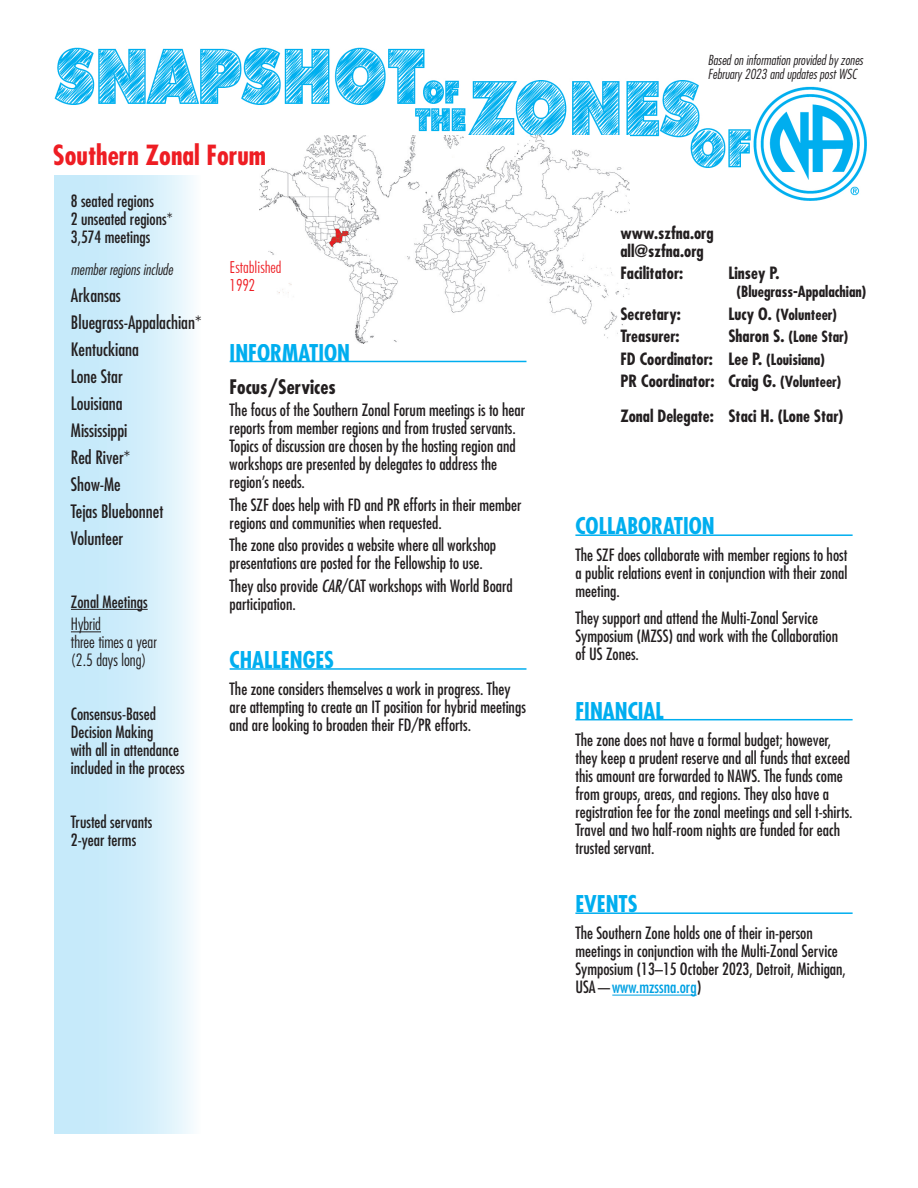
<style>
.page{position:relative;width:918px;height:1188px;background:#fff}
.page>*{position:absolute;margin:0;border:0;box-sizing:border-box;transform-origin:0 0}
.t1{font:700 condensed 27px "Futura Std";color:#ee1d23}
.t2{font:700 condensed 22.5px "Futura Std";color:#00aeef}
.t3{font:700 condensed 19.5px "Futura Std";color:#231f20}
.t4{font:condensed 18px/27px "Futura Std";color:#231f20}
.t5{font:condensed 16.5px/18px "Futura Std";color:#231f20}
.t6{font:700 condensed 16.5px/18px "Futura Std";color:#231f20}
.t7{font:300 condensed 16.5px/18px "Futura Std";color:#231f20}
.t8{font:300 condensed 16.5px/18px "Futura BT";color:#ee1d23}
.t9{font:700 condensed 15px "Futura Std";color:#231f20}
.t10{font:italic 300 condensed 15px "Futura Std";color:#231f20}
.t11{font:italic 300 condensed 13.5px/13.5px "Futura Std";color:#231f20}
.s1{font-style:italic}
.s2{font-size:16.5px}
.s3{font-size:15px}
.s4{color:#00a1e3}
</style>
<div class="page">
<img style="left:54px;top:47px;width:813px;height:153px">
<div style="left:54px;top:175px;width:146px;height:958px;background:linear-gradient(to right,#bbe6f9,#ecf8fd)"></div>
<hr style="left:575px;top:534px;width:278px;height:2px;background:#00aeef">
<hr style="left:575px;top:719px;width:278px;height:1px;background:#00aeef">
<hr style="left:575px;top:912px;width:278px;height:2px;background:#00aeef">
<hr style="left:612px;top:995px;width:85px;height:1px;background:#00a1e3">
<hr style="left:230px;top:361px;width:296px;height:1px;background:#00aeef">
<hr style="left:230px;top:668px;width:296px;height:2px;background:#00aeef">
<img style="left:260px;top:136px;width:369px;height:207px">
<hr style="left:71px;top:609px;width:77px;height:1px;background:#231f20">
<hr style="left:71px;top:632px;width:30px;height:1px;background:#231f20">
<h1 class="t1" style="left:53px;top:138px;width:215px">Southern Zonal Forum</h1>
<p class="t5" style="left:71px;top:192px;width:103px">8 seated regions<br>2 unseated regions*<br>3,574 meetings</p>
<p class="t10" style="left:71px;top:260px;width:104px">member regions include</p>
<p class="t4" style="left:71px;top:281px;width:132px">Arkansas<br>Bluegrass-Appalachian*<br>Kentuckiana<br>Lone Star<br>Louisiana<br>Mississippi<br>Red River*<br>Show-Me<br>Tejas Bluebonnet<br>Volunteer</p>
<p class="t8" style="left:230px;top:258px;width:54px">Established<br>1992</p>
<h2 class="t2" style="left:230px;top:338px;width:122px">INFORMATION</h2>
<p class="t3" style="left:230px;top:374px;width:108px">Focus/Services</p>
<p class="t5" style="left:230px;top:401px;width:297px">The focus of the Southern Zonal Forum meetings is to hear reports from member regions and from trusted servants.<br>Topics of discussion are chosen by the hosting region and workshops are presented by delegates to address the region’s needs.</p>
<p class="t5" style="left:230px;top:496px;width:293px">The SZF does help with FD and PR efforts in their member regions and communities when requested.</p>
<p class="t5" style="left:230px;top:536px;width:268px">The zone also provides a website where all workshop presentations are posted for the Fellowship to use.</p>
<p class="t5" style="left:230px;top:577px;width:285px">They also provide <span class="s1">CAR</span>/CAT workshops with World Board participation.</p>
<h2 class="t2" style="left:230px;top:646px;width:106px">CHALLENGES</h2>
<p class="t5" style="left:230px;top:680px;width:298px">The zone considers themselves a work in progress. They are attempting to create an IT position for hybrid meetings and are looking to broaden their FD/PR efforts.</p>
<p class="t5" style="left:71px;top:592px;width:78px">Zonal Meetings</p>
<p class="t7" style="left:71px;top:615px;width:87px">Hybrid<br>three times a year (2.5 days long)</p>
<p class="t5" style="left:71px;top:705px;width:115px">Consensus-Based<br>Decision Making<br>with all in attendance included in the process</p>
<p class="t5" style="left:71px;top:813px;width:83px">Trusted servants<br>2-year terms</p>
<p class="t11" style="left:708px;top:54px;width:157px">Based on information provided by zones<br>February 2023 and updates post WSC</p>
<p class="t6" style="left:620px;top:224px;width:95px">www.szfna.org all@szfna.org</p>
<p class="t6" style="left:620px;top:264px;width:64px">Facilitator:</p>
<p class="t6" style="left:728px;top:264px;width:53px">Linsey P.</p>
<p class="t9" style="left:737px;top:282px;width:131px">(Bluegrass-Appalachian)</p>
<p class="t6" style="left:620px;top:305px;width:62px">Secretary:</p>
<p class="t9" style="left:728px;top:305px;width:110px"><span class="s2">Lucy O.</span> (Volunteer)</p>
<p class="t6" style="left:620px;top:327px;width:61px">Treasurer:</p>
<p class="t9" style="left:728px;top:327px;width:122px"><span class="s2">Sharon S.</span> (Lone Star)</p>
<p class="t6" style="left:620px;top:347px;width:223px;line-height:22.5px">FD Coordinator: Lee P. <span class="s3">(Louisiana)<br></span>PR Coordinator: Craig G. <span class="s3">(Volunteer)</span></p>
<p class="t6" style="left:620px;top:407px;width:225px">Zonal Delegate: Staci H. (Lone Star)</p>
<h2 class="t2" style="left:575px;top:512px;width:141px">COLLABORATION</h2>
<p class="t5" style="left:575px;top:546px;width:274px;text-align:justify">The SZF does collaborate with member regions to host a public relations event in conjunction with their zonal meeting.</p>
<p class="t5" style="left:575px;top:609px;width:264px">They support and attend the Multi-Zonal Service<br>Symposium (MZSS) and work with the Collaboration of US Zones.</p>
<h2 class="t2" style="left:575px;top:697px;width:90px">FINANCIAL</h2>
<p class="t5" style="left:575px;top:731px;width:279px">The zone does not have a formal budget; however, they keep a prudent reserve and all funds that exceed this amount are forwarded to NAWS. The funds come from groups, areas, and regions. They also have a registration fee for the zonal meetings and sell t-shirts.<br>Travel and two half-room nights are funded for each trusted servant.</p>
<h2 class="t2" style="left:575px;top:890px;width:64px">EVENTS</h2>
<p class="t5" style="left:575px;top:924px;width:272px">The Southern Zone holds one of their in-person meetings in conjunction with the Multi-Zonal Service Symposium (13–15 October 2023, Detroit, Michigan, USA—<span class="s4">www.mzssna.org</span>)</p>
</div>
